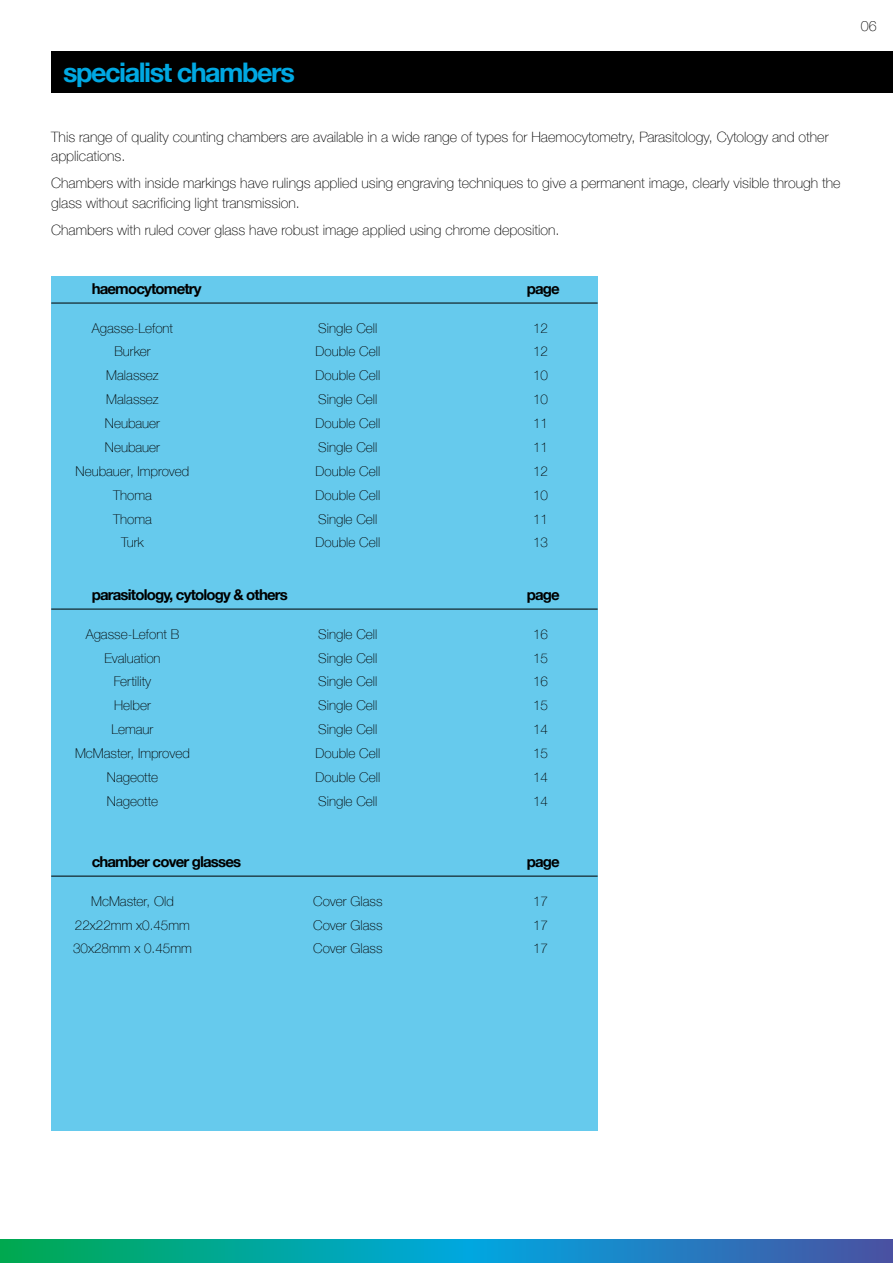
<style>
.page{position:relative;width:893px;height:1263px;background:#fff}
.page>*{position:absolute;margin:0;border:0;box-sizing:border-box;transform-origin:0 0}
.t1{font:700 27px "Helvetica Neue";letter-spacing:-.055em;color:#00a8e2}
.t2{font:700 15px "Helvetica Neue";letter-spacing:-.055em;color:#000}
.t3{font:100 14.25px/19.5px "Helvetica Neue";color:#000}
.t4{font:100 13.5px "Helvetica Neue";color:#000}
</style>
<div class="page">
<div style="left:51px;top:51px;width:842px;height:42px;background:#000"></div>
<div style="left:51px;top:276px;width:547px;height:855px;background:#66caed"></div>
<hr style="left:51px;top:303px;width:547px;height:1px;background:#000">
<hr style="left:51px;top:609px;width:547px;height:1px;background:#000">
<hr style="left:51px;top:876px;width:547px;height:1px;background:#000">
<svg style="left:0;top:1240px;width:893px;height:23px"></svg>
<h1 class="t1" style="left:63px;top:51px;width:233px">specialist chambers</h1>
<p class="t3" style="left:51px;top:126px;width:779px">This range of quality counting chambers are available in a wide range of types for Haemocytometry, Parasitology, Cytology and other applications.</p>
<p class="t3" style="left:51px;top:173px;width:791px">Chambers with inside markings have rulings applied using engraving techniques to give a permanent image, clearly visible through the glass without sacrificing light transmission.</p>
<p class="t3" style="left:51px;top:219px;width:510px">Chambers with ruled cover glass have robust image applied using chrome deposition.</p>
<p class="t2" style="left:92px;top:277px;width:112px">haemocytometry</p>
<p class="t2" style="left:527px;top:277px;width:35px">page</p>
<p class="t4" style="left:92px;top:318px;width:83px">Agasse-Lefont</p>
<p class="t4" style="left:318px;top:318px;width:61px">Single Cell</p>
<p class="t4" style="left:533px;top:318px;width:17px">12</p>
<p class="t4" style="left:114px;top:341px;width:38px">Burker</p>
<p class="t4" style="left:315px;top:341px;width:66px">Double Cell</p>
<p class="t4" style="left:533px;top:341px;width:17px">12</p>
<p class="t4" style="left:106px;top:365px;width:54px">Malassez</p>
<p class="t4" style="left:315px;top:365px;width:66px">Double Cell</p>
<p class="t4" style="left:533px;top:365px;width:17px">10</p>
<p class="t4" style="left:106px;top:389px;width:54px">Malassez</p>
<p class="t4" style="left:318px;top:389px;width:61px">Single Cell</p>
<p class="t4" style="left:533px;top:389px;width:17px">10</p>
<p class="t4" style="left:105px;top:413px;width:57px">Neubauer</p>
<p class="t4" style="left:315px;top:413px;width:66px">Double Cell</p>
<p class="t4" style="left:533px;top:413px;width:17px">11</p>
<p class="t4" style="left:105px;top:437px;width:57px">Neubauer</p>
<p class="t4" style="left:318px;top:437px;width:61px">Single Cell</p>
<p class="t4" style="left:533px;top:437px;width:17px">11</p>
<p class="t4" style="left:76px;top:461px;width:115px">Neubauer, Improved</p>
<p class="t4" style="left:315px;top:461px;width:66px">Double Cell</p>
<p class="t4" style="left:533px;top:461px;width:17px">12</p>
<p class="t4" style="left:113px;top:485px;width:40px">Thoma</p>
<p class="t4" style="left:315px;top:485px;width:66px">Double Cell</p>
<p class="t4" style="left:533px;top:485px;width:17px">10</p>
<p class="t4" style="left:113px;top:508px;width:40px">Thoma</p>
<p class="t4" style="left:318px;top:508px;width:61px">Single Cell</p>
<p class="t4" style="left:533px;top:508px;width:17px">11</p>
<p class="t4" style="left:121px;top:532px;width:24px">Turk</p>
<p class="t4" style="left:315px;top:532px;width:66px">Double Cell</p>
<p class="t4" style="left:533px;top:532px;width:17px">13</p>
<p class="t2" style="left:92px;top:583px;width:198px">parasitology, cytology &amp; others</p>
<p class="t2" style="left:527px;top:583px;width:35px">page</p>
<p class="t4" style="left:86px;top:624px;width:95px">Agasse-Lefont B</p>
<p class="t4" style="left:318px;top:624px;width:61px">Single Cell</p>
<p class="t4" style="left:533px;top:624px;width:17px">16</p>
<p class="t4" style="left:104px;top:647px;width:58px">Evaluation</p>
<p class="t4" style="left:318px;top:647px;width:61px">Single Cell</p>
<p class="t4" style="left:533px;top:647px;width:17px">15</p>
<p class="t4" style="left:114px;top:671px;width:39px">Fertility</p>
<p class="t4" style="left:318px;top:671px;width:61px">Single Cell</p>
<p class="t4" style="left:533px;top:671px;width:17px">16</p>
<p class="t4" style="left:114px;top:695px;width:38px">Helber</p>
<p class="t4" style="left:318px;top:695px;width:61px">Single Cell</p>
<p class="t4" style="left:533px;top:695px;width:17px">15</p>
<p class="t4" style="left:112px;top:719px;width:43px">Lemaur</p>
<p class="t4" style="left:318px;top:719px;width:61px">Single Cell</p>
<p class="t4" style="left:533px;top:719px;width:17px">14</p>
<p class="t4" style="left:75px;top:743px;width:116px">McMaster, Improved</p>
<p class="t4" style="left:315px;top:743px;width:66px">Double Cell</p>
<p class="t4" style="left:533px;top:743px;width:17px">15</p>
<p class="t4" style="left:107px;top:767px;width:53px">Nageotte</p>
<p class="t4" style="left:315px;top:767px;width:66px">Double Cell</p>
<p class="t4" style="left:533px;top:767px;width:17px">14</p>
<p class="t4" style="left:107px;top:791px;width:53px">Nageotte</p>
<p class="t4" style="left:318px;top:791px;width:61px">Single Cell</p>
<p class="t4" style="left:533px;top:791px;width:17px">14</p>
<p class="t2" style="left:92px;top:850px;width:151px">chamber cover glasses</p>
<p class="t2" style="left:527px;top:850px;width:35px">page</p>
<p class="t4" style="left:91px;top:891px;width:84px">McMaster, Old</p>
<p class="t4" style="left:313px;top:891px;width:71px">Cover Glass</p>
<p class="t4" style="left:533px;top:891px;width:17px">17</p>
<p class="t4" style="left:75px;top:914px;width:117px">22x22mm x0.45mm</p>
<p class="t4" style="left:313px;top:914px;width:71px">Cover Glass</p>
<p class="t4" style="left:533px;top:914px;width:17px">17</p>
<p class="t4" style="left:73px;top:938px;width:120px">30x28mm x 0.45mm</p>
<p class="t4" style="left:313px;top:938px;width:71px">Cover Glass</p>
<p class="t4" style="left:533px;top:938px;width:17px">17</p>
<p class="t3" style="left:861px;top:16px;width:17px">06</p>
</div>
